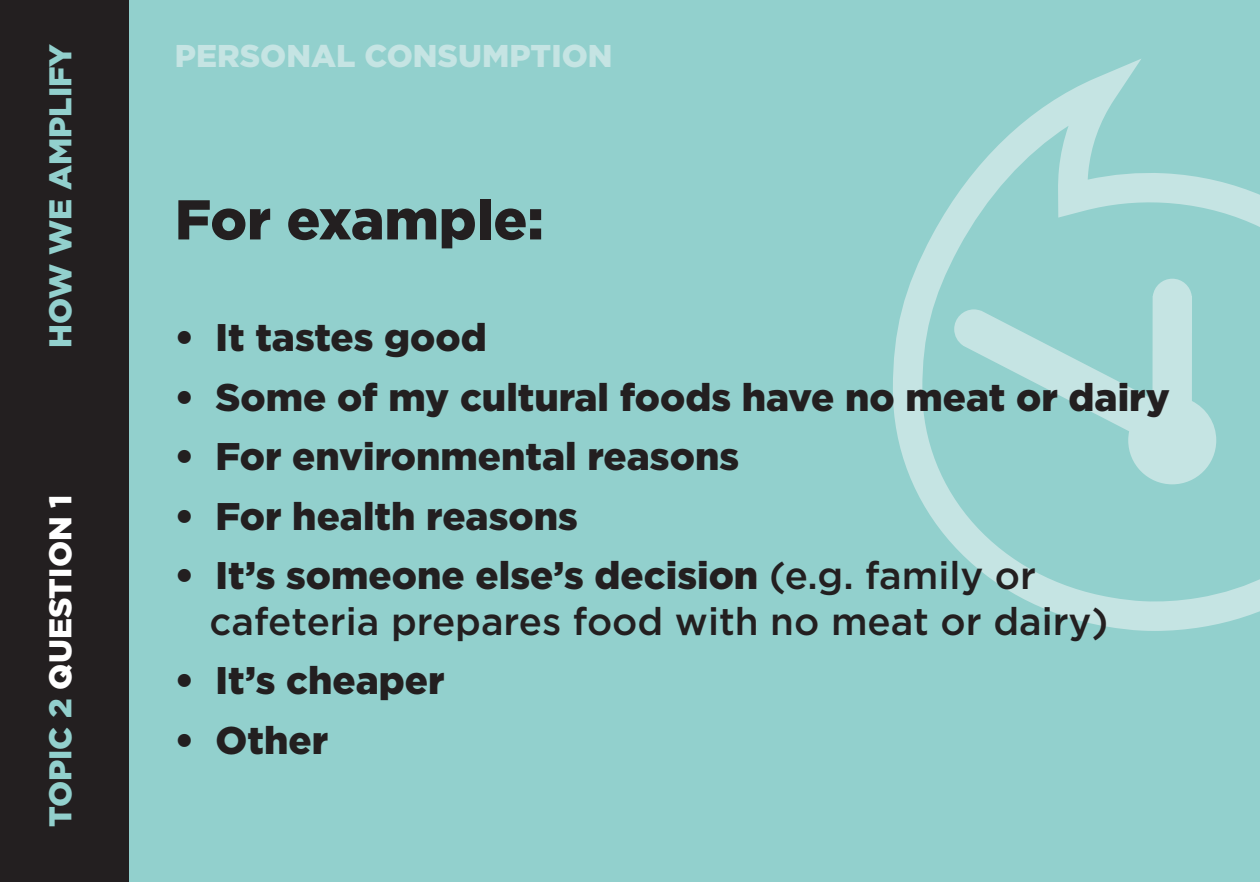
<style>
.page{position:relative;width:1260px;height:882px;background:#92d0cd}
.page>*{position:absolute;margin:0;border:0;box-sizing:border-box;transform-origin:0 0}
.t1{font:900 56px "Gotham HTF";color:#231f20}
.t2{font:900 38.5px "Gotham HTF";color:#231f20}
.t3{font:500 38.5px/45.5px "Gotham HTF";color:#231f20}
.t4{font:900 31.5px "Gotham HTF";color:#c5e4e3}
.t5{font:900 31.5px "Gotham HTF";color:#fff}
.t6{font:900 31.5px "Gotham HTF";color:#92d0cd}
.s1{color:#92d0cd}
.s2{font-weight:900}
</style>
<div class="page">
<div style="left:0;top:0;width:129px;height:882px;background:#231f20"></div>
<svg style="left:893px;top:59px;width:367px;height:572px"></svg>
<svg style="left:954px;top:279px;width:262px;height:205px"></svg>
<p class="t6" style="left:42px;top:348px;width:306px;rotate:-90deg">HOW WE AMPLIFY</p>
<p class="t5" style="left:42px;top:827px;width:334px;rotate:-90deg"><span class="s1">TOPIC 2</span> QUESTION 1</p>
<p class="t4" style="left:175px;top:37px;width:439px">PERSONAL CONSUMPTION</p>
<h1 class="t1" style="left:175px;top:187px;width:370px">For example:</h1>
<p class="t2" style="left:175px;top:316px;width:313px">• It tastes good</p>
<p class="t2" style="left:175px;top:375px;width:996px">• Some of my cultural foods have no meat or dairy</p>
<p class="t2" style="left:175px;top:435px;width:566px">• For environmental reasons</p>
<p class="t2" style="left:175px;top:494px;width:405px">• For health reasons</p>
<p class="t3" style="left:210px;top:552px;width:900px;text-indent:-35px"><span class="s2">• It’s someone else’s decision</span> (e.g. family or cafeteria prepares food with no meat or dairy)</p>
<p class="t2" style="left:175px;top:658px;width:271px">• It’s cheaper</p>
<p class="t2" style="left:175px;top:718px;width:155px">• Other</p>
</div>
